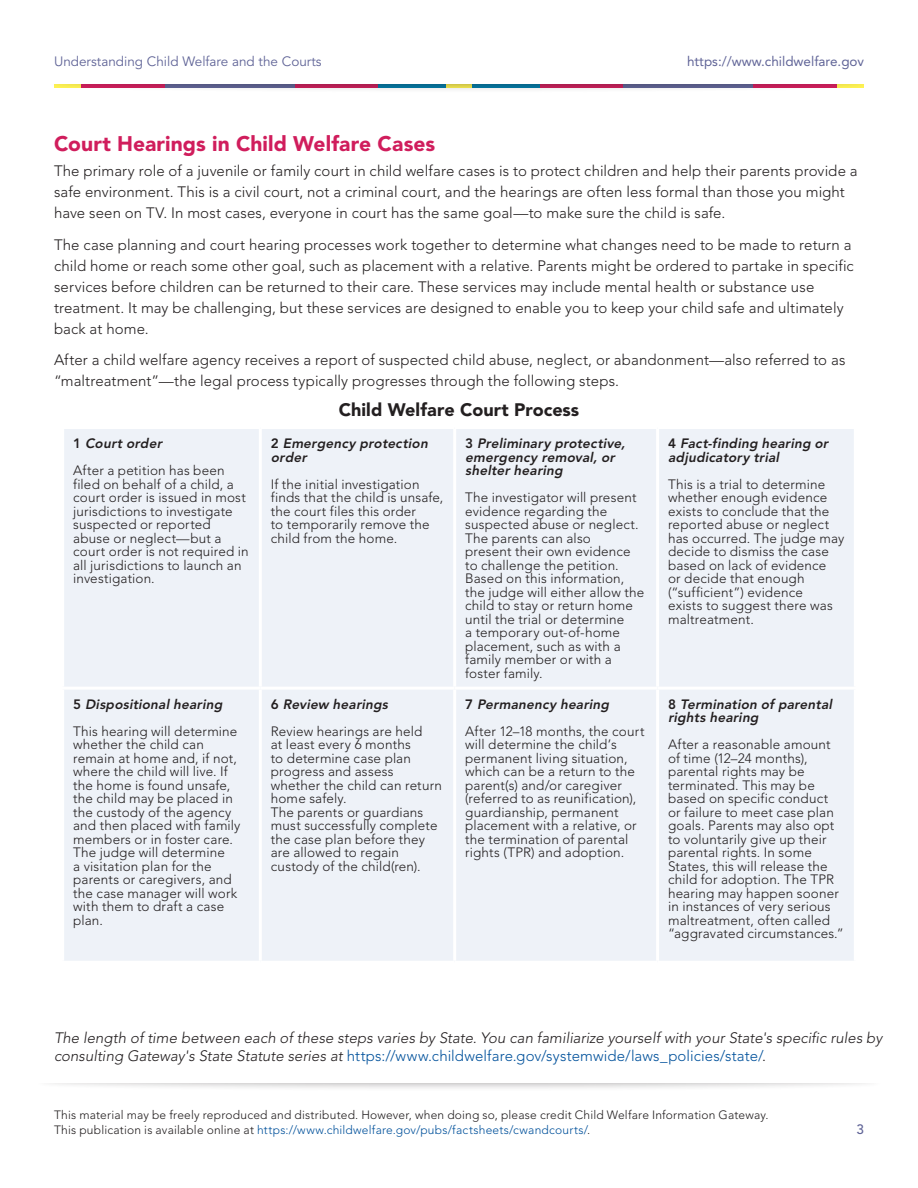
<style>
.page{position:relative;width:918px;height:1188px;background:#fff}
.page>*{position:absolute;margin:0;border:0;box-sizing:border-box;transform-origin:0 0}
.t1{font:900 21px "Avenir";letter-spacing:.005em;color:#d01d5c}
.t2{font:900 18px "Avenir";color:#231f20}
.t3{font:300 15px/21px "Avenir";letter-spacing:.005em;color:#231f20}
.t4{font:italic 300 15px/18px "Avenir";color:#231f20}
.t5{font:300 13.5px/13.5px "Avenir";letter-spacing:.01em;color:#231f20}
.t6{font:italic 800 13.5px/13.5px "Avenir";color:#231f20}
.t7{font:13.5px "Avenir";color:#606497}
.t8{font:13.5px "Avenir";color:#606497}
.t9{font:500 13.5px "Avenir";color:#606497}
.t10{font:300 12px/15px "Avenir";letter-spacing:.015em;color:#231f20}
.s1{font-weight:800}
.s2{font-weight:800;font-style:italic}
.s3{font-style:normal}
.s4{font-style:normal;color:#01519b}
.s5{color:#01519b}
</style>
<div class="page">
<div style="left:34px;top:1065px;width:850px;height:27px;background:#231f20;opacity:.4"></div>
<div style="left:0;top:1058px;width:918px;height:25px;background:#fff"></div>
<div style="left:47px;top:66px;width:824px;height:27px;background:#231f20;opacity:.4"></div>
<div style="left:38px;top:58px;width:842px;height:25px;background:#fff"></div>
<div style="left:64px;top:429px;width:790px;height:532px;background:#eef2f8"></div>
<hr style="left:259px;top:429px;width:3px;height:258px;background:#fff">
<hr style="left:453px;top:429px;width:3px;height:258px;background:#fff">
<hr style="left:656px;top:429px;width:3px;height:258px;background:#fff">
<hr style="left:259px;top:690px;width:3px;height:271px;background:#fff">
<hr style="left:453px;top:690px;width:3px;height:271px;background:#fff">
<hr style="left:656px;top:690px;width:3px;height:271px;background:#fff">
<hr style="left:61px;top:687px;width:199px;height:3px;background:#fff">
<hr style="left:260px;top:687px;width:195px;height:3px;background:#fff">
<hr style="left:455px;top:687px;width:203px;height:3px;background:#fff">
<hr style="left:658px;top:687px;width:199px;height:3px;background:#fff">
<p class="t7" style="left:54px;top:53px;width:269px">Understanding Child Welfare and the Courts</p>
<p class="t8" style="left:687px;top:53px;width:179px">https://www.childwelfare.gov</p>
<h2 class="t1" style="left:54px;top:131px;width:383px">Court Hearings in Child Welfare Cases</h2>
<p class="t3" style="left:54px;top:161px;width:805px">The primary role of a juvenile or family court in child welfare cases is to protect children and help their parents provide a safe environment. This is a civil court, not a criminal court, and the hearings are often less formal than those you might have seen on TV. In most cases, everyone in court has the same goal—to make sure the child is safe.</p>
<p class="t3" style="left:54px;top:234px;width:801px">The case planning and court hearing processes work together to determine what changes need to be made to return a child home or reach some other goal, such as placement with a relative. Parents might be ordered to partake in specific services before children can be returned to their care. These services may include mental health or substance use treatment. It may be challenging, but these services are designed to enable you to keep your child safe and ultimately back at home.</p>
<p class="t3" style="left:54px;top:350px;width:793px">After a child welfare agency receives a report of suspected child abuse, neglect, or abandonment—also referred to as “maltreatment”—the legal process typically progresses through the following steps.</p>
<h3 class="t2" style="left:339px;top:399px;width:242px">Child Welfare Court Process</h3>
<p class="t5" style="left:73px;top:430px;width:153px;line-height:27px"><span class="s1">1</span> <span class="s2">Court order<br></span>After a petition has been</p>
<p class="t5" style="left:73px;top:477px;width:177px">filed on behalf of a child, a court order is issued in most jurisdictions to investigate suspected or reported abuse or neglect—but a court order is not required in all jurisdictions to launch an investigation.</p>
<p class="t6" style="left:668px;top:437px;width:164px"><span class="s3">4</span> Fact-finding hearing or adjudicatory trial</p>
<p class="t5" style="left:668px;top:477px;width:178px">This is a trial to determine whether enough evidence exists to conclude that the reported abuse or neglect has occurred. The judge may decide to dismiss the case based on lack of evidence<br>or decide that enough (“sufficient”) evidence<br>exists to suggest there was maltreatment.</p>
<p class="t6" style="left:465px;top:437px;width:164px"><span class="s3">3</span> Preliminary protective, emergency removal, or shelter hearing</p>
<p class="t5" style="left:465px;top:491px;width:181px">The investigator will present evidence regarding the suspected abuse or neglect.<br>The parents can also<br>present their own evidence to challenge the petition.<br>Based on this information, the judge will either allow the child to stay or return home until the trial or determine<br>a temporary out-of-home placement, such as with a family member or with a foster family.</p>
<p class="t6" style="left:271px;top:437px;width:161px"><span class="s3">2</span> Emergency protection order</p>
<p class="t5" style="left:271px;top:477px;width:174px">If the initial investigation finds that the child is unsafe, the court files this order<br>to temporarily remove the child from the home.</p>
<p class="t5" style="left:73px;top:691px;width:166px;line-height:27px"><span class="s1">5</span> <span class="s2">Dispositional hearing<br></span>This hearing will determine</p>
<p class="t5" style="left:73px;top:738px;width:169px">whether the child can remain at home and, if not, where the child will live. If the home is found unsafe, the child may be placed in the custody of the agency and then placed with family members or in foster care.<br>The judge will determine<br>a visitation plan for the parents or caregivers, and the case manager will work with them to draft a case plan.</p>
<p class="t5" style="left:271px;top:691px;width:153px;line-height:27px"><span class="s1">6</span> <span class="s2">Review hearings<br></span>Review hearings are held</p>
<p class="t5" style="left:271px;top:738px;width:173px">at least every 6 months<br>to determine case plan progress and assess whether the child can return home safely.<br>The parents or guardians must successfully complete the case plan before they are allowed to regain custody of the child(ren).</p>
<p class="t5" style="left:465px;top:691px;width:181px;line-height:27px"><span class="s1">7</span> <span class="s2">Permanency hearing<br></span>After 12–18 months, the court</p>
<p class="t5" style="left:465px;top:738px;width:173px">will determine the child’s permanent living situation, which can be a return to the parent(s) and/or caregiver (referred to as reunification), guardianship, permanent placement with a relative, or the termination of parental rights (TPR) and adoption.</p>
<p class="t6" style="left:668px;top:697px;width:168px"><span class="s3">8</span> Termination of parental rights hearing</p>
<p class="t5" style="left:668px;top:738px;width:177px">After a reasonable amount of time (12–24 months), parental rights may be terminated. This may be based on specific conduct or failure to meet case plan goals. Parents may also opt to voluntarily give up their parental rights. In some<br>States, this will release the child for adoption. The TPR hearing may happen sooner in instances of very serious maltreatment, often called “aggravated circumstances.”</p>
<p class="t4" style="left:54px;top:1029px;width:830px">The length of time between each of these steps varies by State. You can familiarize yourself with your State's specific rules by consulting Gateway's State Statute series at <span class="s4">https://www.childwelfare.gov/systemwide/laws_policies/state/</span><span class="s3">.</span></p>
<p class="t10" style="left:54px;top:1107px;width:716px">This material may be freely reproduced and distributed. However, when doing so, please credit Child Welfare Information Gateway.<br>This publication is available online at <span class="s5">https://www.childwelfare.gov/pubs/factsheets/cwandcourts/</span>.</p>
<p class="t9" style="left:857px;top:1122px;width:9px">3</p>
</div>
